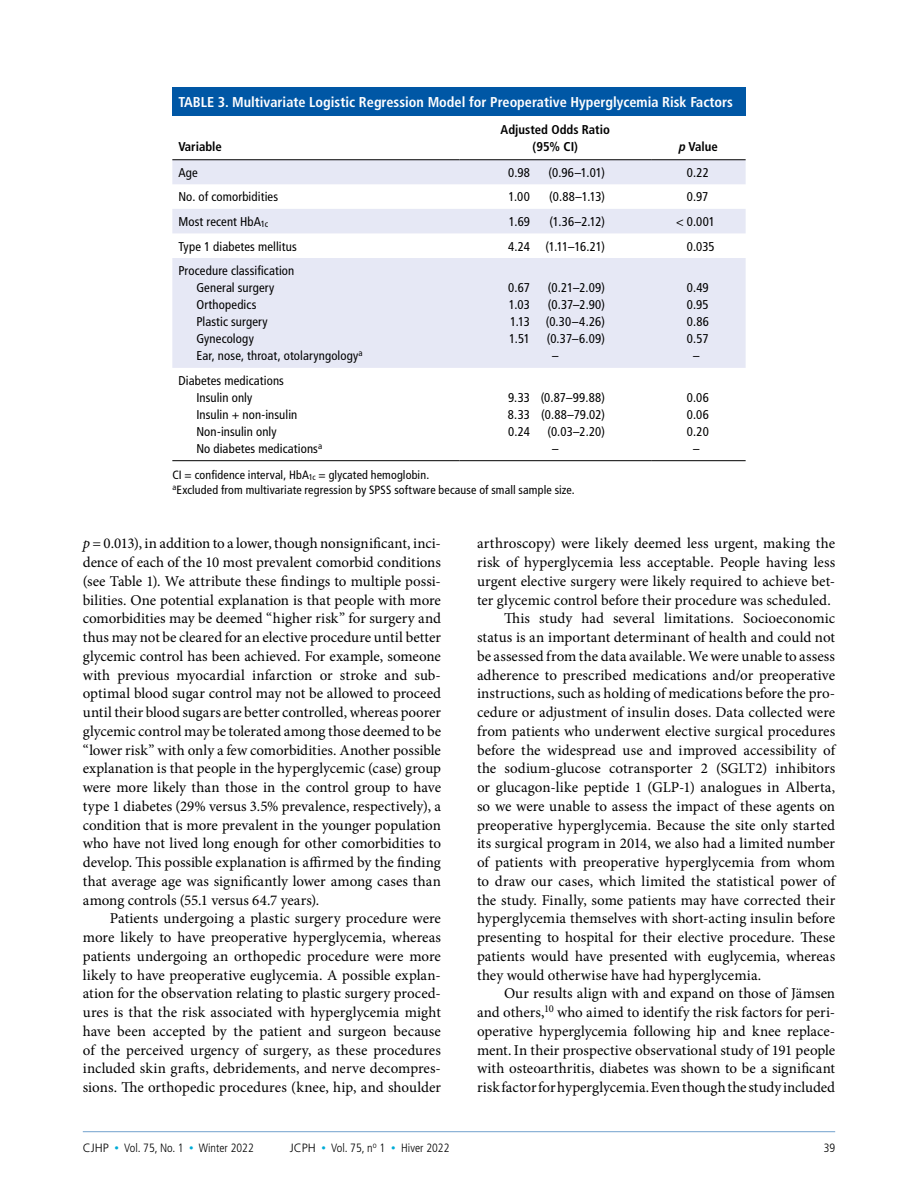
<style>
.page{position:relative;width:918px;height:1188px;background:#fff}
.page>*{position:absolute;margin:0;border:0;box-sizing:border-box;transform-origin:0 0}
.CJHP_BodyText_Inden{font:15px/18.8px "Minion Pro";color:#000;text-align:justify}
.CJHP_TableTitle_TAB{font:700 condensed 14.25px "Frutiger LT Std";color:#fff}
.CJHP_TableText{font:condensed 12.75px "Frutiger LT Std";letter-spacing:.01em;color:#000}
.CJHP_TableColumnHea{font:700 condensed 12.75px "Frutiger LT Std";color:#000}
.CJHP_Table_FN_Legen{font:condensed 12px "Frutiger LT Std";letter-spacing:.01em;color:#000}
.t1{font:300 condensed 12px "Frutiger LT Std";color:#000}
.s1{font-family:"Frutiger LT Pro";font-style:italic}
.s2{font-style:italic}
.s3{font-stretch:normal}
.s4{font-size:9px;color:#00acd7}
</style>
<div class="page">
<hr style="left:83px;top:1131px;width:752px;height:1px;background:#0057a5">
<div style="left:172px;top:87px;width:574px;height:29px;background:#0057a5"></div>
<svg style="left:172px;top:160px;width:574px;height:208px;fill:#e6e8f5"></svg>
<hr style="left:172px;top:159px;width:287px;height:1px;background:#000">
<hr style="left:459px;top:159px;width:192px;height:1px;background:#000">
<hr style="left:651px;top:159px;width:95px;height:1px;background:#000">
<hr style="left:172px;top:460px;width:287px;height:1px;background:#000">
<hr style="left:459px;top:460px;width:192px;height:1px;background:#000">
<hr style="left:651px;top:460px;width:95px;height:1px;background:#000">
<p class="CJHP_TableTitle_TAB" style="left:178px;top:93px;width:556px">TABLE 3. Multivariate Logistic Regression Model for Preoperative Hyperglycemia Risk Factors</p>
<p class="CJHP_TableColumnHea" style="left:178px;top:139px;width:45px">Variable</p>
<p class="CJHP_TableColumnHea" style="left:501px;top:122px;width:111px">Adjusted Odds Ratio</p>
<p class="CJHP_TableColumnHea" style="left:533px;top:139px;width:47px">(95% CI)</p>
<p class="CJHP_TableColumnHea" style="left:679px;top:139px;width:40px"><span class="s1">p</span> Value</p>
<p class="CJHP_TableText" style="left:178px;top:165px;width:21px">Age</p>
<p class="CJHP_TableText" style="left:508px;top:165px;width:23px">0.98</p>
<p class="CJHP_TableText" style="left:549px;top:165px;width:58px">(0.96–1.01)</p>
<p class="CJHP_TableText" style="left:687px;top:165px;width:24px">0.22</p>
<p class="CJHP_TableText" style="left:178px;top:190px;width:101px">No. of comorbidities</p>
<p class="CJHP_TableText" style="left:509px;top:190px;width:23px">1.00</p>
<p class="CJHP_TableText" style="left:549px;top:190px;width:57px">(0.88–1.13)</p>
<p class="CJHP_TableText" style="left:687px;top:190px;width:23px">0.97</p>
<p class="CJHP_TableText" style="left:178px;top:214px;width:91px">Most recent HbA<sub>1c</sub></p>
<p class="CJHP_TableText" style="left:509px;top:214px;width:23px">1.69</p>
<p class="CJHP_TableText" style="left:550px;top:214px;width:57px">(1.36–2.12)</p>
<p class="CJHP_TableText" style="left:676px;top:214px;width:40px">&lt; 0.001</p>
<p class="CJHP_TableText" style="left:178px;top:239px;width:120px">Type 1 diabetes mellitus</p>
<p class="CJHP_TableText" style="left:508px;top:239px;width:98px">4.24 (1.11–16.21)</p>
<p class="CJHP_TableText" style="left:687px;top:239px;width:29px">0.035</p>
<p class="CJHP_TableText" style="left:178px;top:263px;width:118px">Procedure classification</p>
<p class="CJHP_TableText" style="left:196px;top:280px;width:80px">General surgery</p>
<p class="CJHP_TableText" style="left:508px;top:280px;width:23px">0.67</p>
<p class="CJHP_TableText" style="left:548px;top:280px;width:59px">(0.21–2.09)</p>
<p class="CJHP_TableText" style="left:687px;top:280px;width:23px">0.49</p>
<p class="CJHP_TableText" style="left:196px;top:297px;width:62px">Orthopedics</p>
<p class="CJHP_TableText" style="left:509px;top:297px;width:23px">1.03</p>
<p class="CJHP_TableText" style="left:548px;top:297px;width:59px">(0.37–2.90)</p>
<p class="CJHP_TableText" style="left:687px;top:297px;width:23px">0.95</p>
<p class="CJHP_TableText" style="left:196px;top:314px;width:73px">Plastic surgery</p>
<p class="CJHP_TableText" style="left:510px;top:314px;width:96px">1.13 (0.30–4.26)</p>
<p class="CJHP_TableText" style="left:687px;top:314px;width:24px">0.86</p>
<p class="CJHP_TableText" style="left:196px;top:331px;width:59px">Gynecology</p>
<p class="CJHP_TableText" style="left:509px;top:331px;width:22px">1.51</p>
<p class="CJHP_TableText" style="left:547px;top:331px;width:60px">(0.37–6.09)</p>
<p class="CJHP_TableText" style="left:687px;top:331px;width:23px">0.57</p>
<p class="CJHP_TableText" style="left:196px;top:349px;width:168px">Ear, nose, throat, otolaryngology<sup>a</sup></p>
<p class="CJHP_TableText" style="left:552px;top:349px;width:8px">–</p>
<p class="CJHP_TableText" style="left:693px;top:349px;width:8px">–</p>
<p class="CJHP_TableText" style="left:178px;top:373px;width:107px">Diabetes medications</p>
<p class="CJHP_TableText" style="left:196px;top:390px;width:58px">Insulin only</p>
<p class="CJHP_TableText" style="left:508px;top:390px;width:98px">9.33 (0.87–99.88)</p>
<p class="CJHP_TableText" style="left:687px;top:390px;width:24px">0.06</p>
<p class="CJHP_TableText" style="left:196px;top:407px;width:103px">Insulin + non-insulin</p>
<p class="CJHP_TableText" style="left:508px;top:407px;width:99px">8.33 (0.88–79.02)</p>
<p class="CJHP_TableText" style="left:687px;top:407px;width:24px">0.06</p>
<p class="CJHP_TableText" style="left:196px;top:424px;width:82px">Non-insulin only</p>
<p class="CJHP_TableText" style="left:508px;top:424px;width:23px">0.24</p>
<p class="CJHP_TableText" style="left:547px;top:424px;width:59px">(0.03–2.20)</p>
<p class="CJHP_TableText" style="left:687px;top:424px;width:23px">0.20</p>
<p class="CJHP_TableText" style="left:196px;top:441px;width:127px">No diabetes medications<sup>a</sup></p>
<p class="CJHP_TableText" style="left:552px;top:441px;width:8px">–</p>
<p class="CJHP_TableText" style="left:693px;top:441px;width:8px">–</p>
<p class="CJHP_Table_FN_Legen" style="left:172px;top:468px;width:258px">CI = confidence interval, HbA<sub>1c</sub> = glycated hemoglobin.</p>
<p class="CJHP_Table_FN_Legen" style="left:172px;top:483px;width:404px"><sup>a</sup>Excluded from multivariate regression by SPSS software because of small sample size.</p>
<p class="CJHP_BodyText_Inden" style="left:83px;top:534px;width:360px"><span class="s2">p</span> = 0.013), in addition to a lower, though nonsignificant, inci&shy;dence of each of the 10 most prevalent comorbid conditions (see Table 1). We attribute these findings to multiple possi&shy;bilities. One potential explanation is that people with more comorbidities may be deemed “higher risk” for surgery and thus may not be cleared for an elective procedure until better glycemic control has been achieved. For example, someone with previous myocardial infarction or stroke and sub&shy;optimal blood sugar control may not be allowed to proceed until their blood sugars are better controlled, whereas poorer glycemic control may be tolerated among those deemed to be “lower risk” with only a few comorbidities. Another possible explanation is that people in the hyperglycemic (case) group were more likely than those in the control group to have type 1 diabetes (29% versus 3.5% prevalence, respectively), a condition that is more prevalent in the younger population who have not lived long enough for other comorbidities to develop. This possible explanation is affirmed by the finding that average age was significantly lower among cases than among controls (55.1 versus 64.7 years).</p>
<p class="CJHP_BodyText_Inden" style="left:83px;top:909px;width:360px;text-indent:27px">Patients undergoing a plastic surgery procedure were more likely to have preoperative hyperglycemia, whereas patients undergoing an orthopedic procedure were more likely to have preoperative euglycemia. A possible explan&shy;ation for the observation relating to plastic surgery proced&shy;ures is that the risk associated with hyperglycemia might have been accepted by the patient and surgeon because of the perceived urgency of surgery, as these procedures included skin grafts, debridements, and nerve decompres&shy;sions. The orthopedic procedures (knee, hip, and shoulder</p>
<p class="CJHP_BodyText_Inden" style="left:477px;top:534px;width:360px">arthroscopy) were likely deemed less urgent, making the risk of hyperglycemia less acceptable. People having less urgent elective surgery were likely required to achieve bet&shy;ter glycemic control before their procedure was scheduled.</p>
<p class="CJHP_BodyText_Inden" style="left:477px;top:609px;width:360px;text-indent:27px">This study had several limitations. Socioeconomic status is an important determinant of health and could not be assessed from the data available. We were unable to assess adherence to prescribed medications and/or preoperative instructions, such as holding of medications before the pro&shy;cedure or adjustment of insulin doses. Data collected were from patients who underwent elective surgical procedures before the widespread use and improved accessibility of the sodium-glucose cotransporter 2 (SGLT2) inhibitors or glucagon-like peptide 1 (GLP-1) analogues in Alberta, so we were unable to assess the impact of these agents on preoperative hyperglycemia. Because the site only started its surgical program in 2014, we also had a limited number of patients with preoperative hyperglycemia from whom to draw our cases, which limited the statistical power of the study. Finally, some patients may have corrected their hyperglycemia themselves with short-acting insulin before presenting to hospital for their elective procedure. These patients would have presented with euglycemia, whereas they would otherwise have had hyperglycemia.</p>
<p class="CJHP_BodyText_Inden" style="left:477px;top:984px;width:360px;text-indent:27px">Our results align with and expand on those of Jämsen and others,<sup>10</sup> who aimed to identify the risk factors for peri&shy;operative hyperglycemia following hip and knee replace&shy;ment. In their prospective observational study of 191 people with osteoarthritis, diabetes was shown to be a significant risk factor for hyperglycemia. Even though the study included</p>
<p class="t1" style="left:83px;top:1141px;width:173px"><span class="s3">CJHP</span> <span class="s4">•</span> Vol. 75, No. 1 <span class="s4">•</span> Winter 2022</p>
<p class="t1" style="left:290px;top:1141px;width:161px"><span class="s3">JCPH</span> <span class="s4">•</span> Vol. 75, n<sup>o</sup> 1 <span class="s4">•</span> Hiver 2022</p>
<p class="t1" style="left:824px;top:1141px;width:13px">39</p>
</div>
